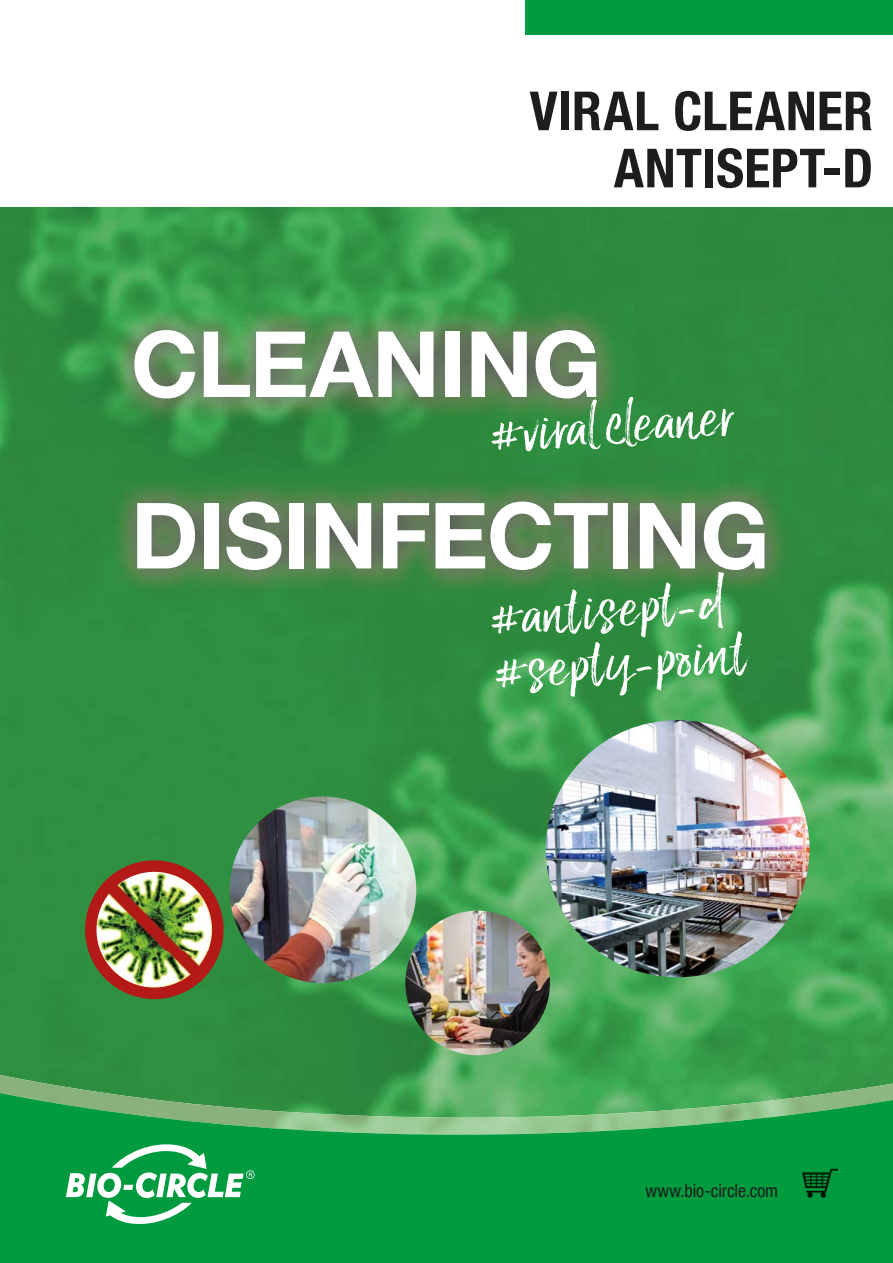
<style>
.page{position:relative;width:893px;height:1263px;background:#fff}
.page>*{position:absolute;margin:0;border:0;box-sizing:border-box;transform-origin:0 0}
.t1{font:700 91.5px/171.4px "Helvetica Neue LTW1 G";letter-spacing:-.01em;color:#fff}
.t2{font:72px/54px "Lucky Fellas Upright";color:#fff}
.t3{font:700 condensed 54px/57.2px "Helvetica Neue LTW1 G";letter-spacing:.005em;color:#1d1d1b;text-align:right}
.t4{font:condensed 18px "Helvetica Neue LTW1 G";letter-spacing:-.01em;color:#1d1d1b}
</style>
<div class="page">
<img style="left:0;top:207px;width:893px;height:826px">
<svg style="left:0;top:1033px;width:893px;height:230px;background:#1f9d48"></svg>
<div style="left:525px;top:0;width:368px;height:35px;background:#009b3e"></div>
<svg style="left:66px;top:1144px;width:189px;height:80px"></svg>
<img style="left:802px;top:1168px;width:36px;height:29px">
<img style="left:111px;top:307px;width:677px;height:286px">
<img style="left:546px;top:720px;width:264px;height:257px">
<img style="left:85px;top:860px;width:139px;height:139px">
<img style="left:405px;top:911px;width:145px;height:144px;border-radius:72px">
<img style="left:230px;top:796px;width:186px;height:187px;border-radius:93px">
<p class="t3" style="left:530px;top:83px;width:345px">VIRAL CLEANER<br>ANTISEPT-D</p>
<p class="t1" style="left:131px;top:278px;width:640px">CLEANING<br>DISINFECTING</p>
<p class="t2" style="left:490px;top:594px;width:253px;rotate:-4deg">#antisept-d #septy-point</p>
<p class="t2" style="left:490px;top:410px;width:243px;rotate:-4deg">#viral cleaner</p>
<p class="t4" style="left:645px;top:1180px;width:134px">www.bio-circle.com</p>
</div>
